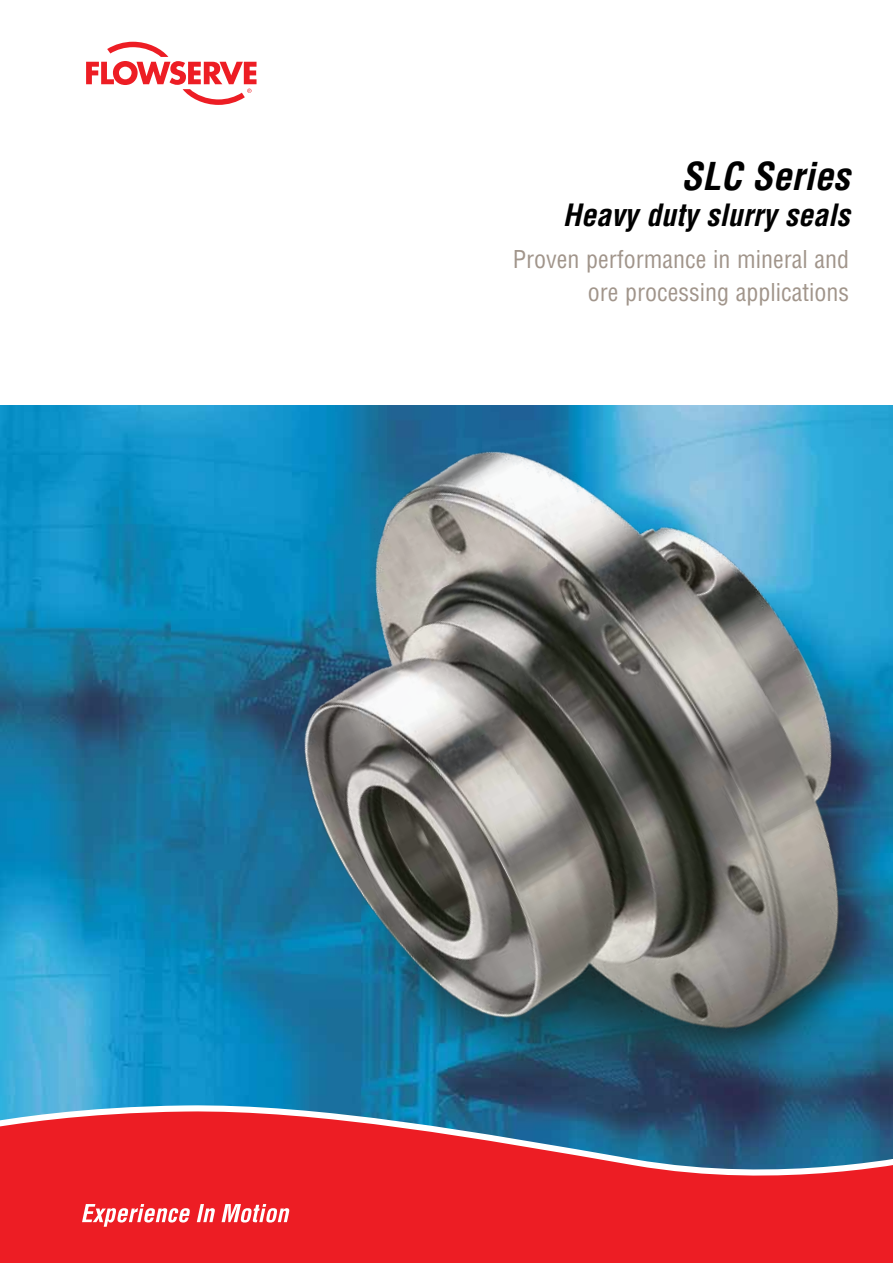
<style>
.page{position:relative;width:893px;height:1263px;background:#fff}
.page>*{position:absolute;margin:0;border:0;box-sizing:border-box;transform-origin:0 0}
.t1{font:italic 700 condensed 37.5px "Helvetica LT Std";color:#000}
.t2{font:italic 700 condensed 30px "Helvetica LT Std";color:#000}
.t3{font:condensed 24px/33px "Helvetica LT Std";color:#a1958b;text-align:right}
</style>
<div class="page">
<svg style="left:86px;top:42px;width:171px;height:63px"></svg>
<img style="left:0;top:405px;width:146px;height:698px">
<div style="left:0;top:1110px;width:893px;height:153px;background:#ed1d24"></div>
<svg style="left:82px;top:1204px;width:108px;height:23px"></svg>
<svg style="left:197px;top:1220px;width:18px;height:2px"></svg>
<svg style="left:222px;top:1220px;width:68px;height:2px"></svg>
<img style="left:146px;top:405px;width:747px;height:815px">
<h1 class="t1" style="left:681px;top:153px;width:170px">SLC Series</h1>
<p class="t2" style="left:563px;top:196px;width:288px">Heavy duty slurry seals</p>
<p class="t3" style="left:513px;top:242px;width:338px">Proven performance in mineral and ore processing applications</p>
</div>
